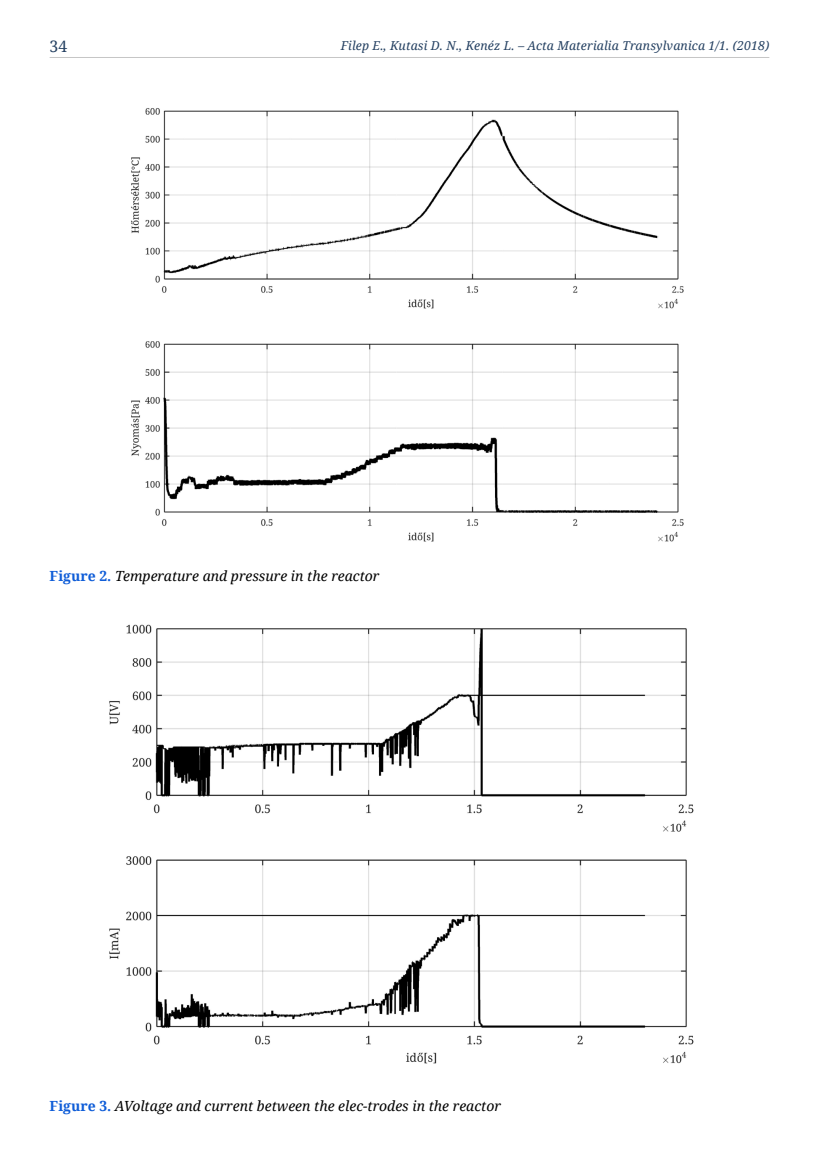
<style>
.page{position:relative;width:819px;height:1161px;background:#fff}
.page>*{position:absolute;margin:0;border:0;box-sizing:border-box;transform-origin:0 0}
.t1{font:15.75px "Noto Serif";color:#244061}
.t2{font:italic 14px "Noto Serif";color:#000}
.t3{font:italic 12.25px "Noto Serif";letter-spacing:.01em;color:#244061}
.s1{font-weight:700;font-style:normal;color:#0f5dd8}
</style>
<div class="page">
<hr style="left:50px;top:57px;width:719px;height:1px;background:#c6c6c6">
<img style="left:131px;top:108px;width:553px;height:434px">
<img style="left:109px;top:624px;width:585px;height:440px">
<p class="t1" style="left:50px;top:35px;width:19px">34</p>
<p class="t3" style="left:341px;top:37px;width:430px">Filep E., Kutasi D. N., Kenéz L. – Acta Materialia Transylvanica 1/1. (2018)</p>
<p class="t2" style="left:50px;top:566px;width:331px"><span class="s1">Figure 2.</span> Temperature and pressure in the reactor</p>
<p class="t2" style="left:50px;top:1097px;width:453px"><span class="s1">Figure 3.</span> AVoltage and current between the elec-trodes in the reactor</p>
</div>
